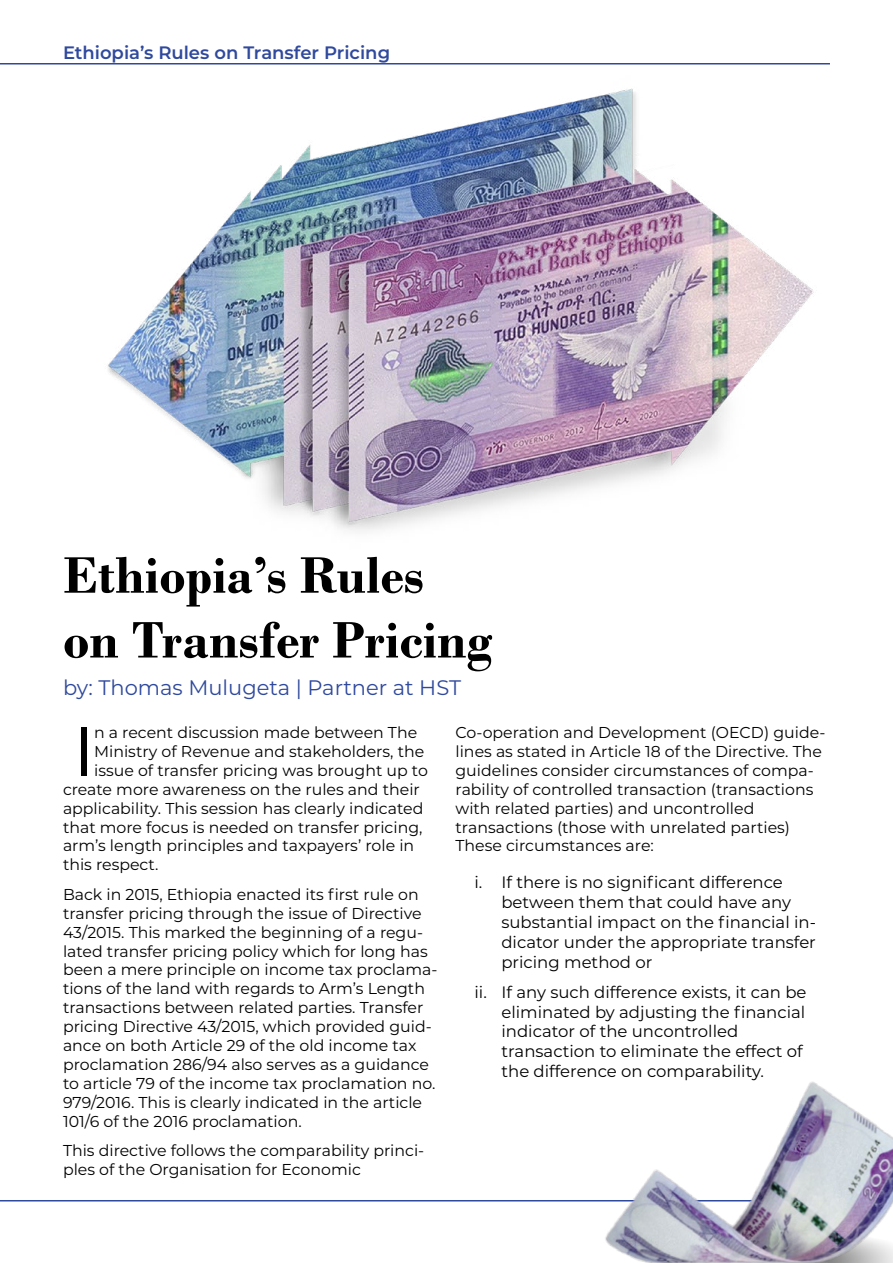
<style>
.page{position:relative;width:893px;height:1263px;background:#fff}
.page>*{position:absolute;margin:0;border:0;box-sizing:border-box;transform-origin:0 0}
.t1{font:69.75px "Montserrat";color:#000}
.t2{font:700 54px/64.8px "Bodoni";color:#000}
.t3{font:21px "Montserrat";color:#2f499d}
.t4{font:600 18px "Montserrat";color:#2f499d}
.t5{font:16.5px/19.8px "Montserrat";color:#000}
.t6{font:15.75px/18.9px "Montserrat";color:#000}
</style>
<div class="page">
<hr style="left:0;top:1200px;width:830px;height:1px;background:#2f499d">
<hr style="left:0;top:63px;width:830px;height:2px;background:#2f499d">
<img style="left:508px;top:1081px;width:385px;height:182px">
<img style="left:63px;top:64px;width:767px;height:467px">
<p class="t4" style="left:63px;top:40px;width:329px">Ethiopia’s Rules on Transfer Pricing</p>
<h2 class="t2" style="left:63px;top:542px;width:431px">Ethiopia’s Rules on Transfer Pricing</h2>
<h3 class="t3" style="left:63px;top:673px;width:400px">by: Thomas Mulugeta | Partner at HST</h3>
<p class="t6" style="left:455px;top:722px;width:371px">Co-operation and Development (OECD) guide&shy;lines as stated in Article 18 of the Directive. The guidelines consider circumstances of compa&shy;rability of controlled transaction (transactions with related parties) and uncontrolled transactions (those with unrelated parties)<br>These circumstances are:</p>
<h1 class="t1" style="left:73px;top:703px;width:23px">I</h1>
<p class="t6" style="left:94px;top:722px;width:325px">n a recent discussion made between The</p>
<p class="t6" style="left:94px;top:741px;width:332px">Ministry of Revenue and stakeholders, the</p>
<p class="t6" style="left:94px;top:760px;width:335px">issue of transfer pricing was brought up to</p>
<p class="t6" style="left:63px;top:779px;width:358px">create more awareness on the rules and their</p>
<p class="t6" style="left:63px;top:798px;width:362px">applicability. This session has clearly indicated</p>
<p class="t6" style="left:63px;top:817px;width:361px">that more focus is needed on transfer pricing,</p>
<p class="t6" style="left:63px;top:836px;width:353px">arm’s length principles and taxpayers’ role in</p>
<p class="t6" style="left:63px;top:855px;width:97px">this respect.</p>
<p class="t6" style="left:63px;top:884px;width:376px">Back in 2015, Ethiopia enacted its first rule on transfer pricing through the issue of Directive 43/2015. This marked the beginning of a regu&shy;lated transfer pricing policy which for long has been a mere principle on income tax proclama&shy;tions of the land with regards to Arm’s Length transactions between related parties. Transfer pricing Directive 43/2015, which provided guid&shy;ance on both Article 29 of the old income tax proclamation 286/94 also serves as a guidance to article 79 of the income tax proclamation no.<br>979/2016. This is clearly indicated in the article 101/6 of the 2016 proclamation.</p>
<p class="t6" style="left:63px;top:1140px;width:363px">This directive follows the comparability princi&shy;ples of the Organisation for Economic</p>
<p class="t5" style="left:501px;top:872px;width:316px;text-indent:-27px">i. If there is no significant difference between them that could have any substantial impact on the financial in&shy;dicator under the appropriate transfer pricing method or</p>
<p class="t5" style="left:501px;top:981px;width:307px;text-indent:-27px">ii. If any such difference exists, it can be eliminated by adjusting the financial indicator of the uncontrolled transaction to eliminate the effect of the difference on comparability.</p>
</div>
